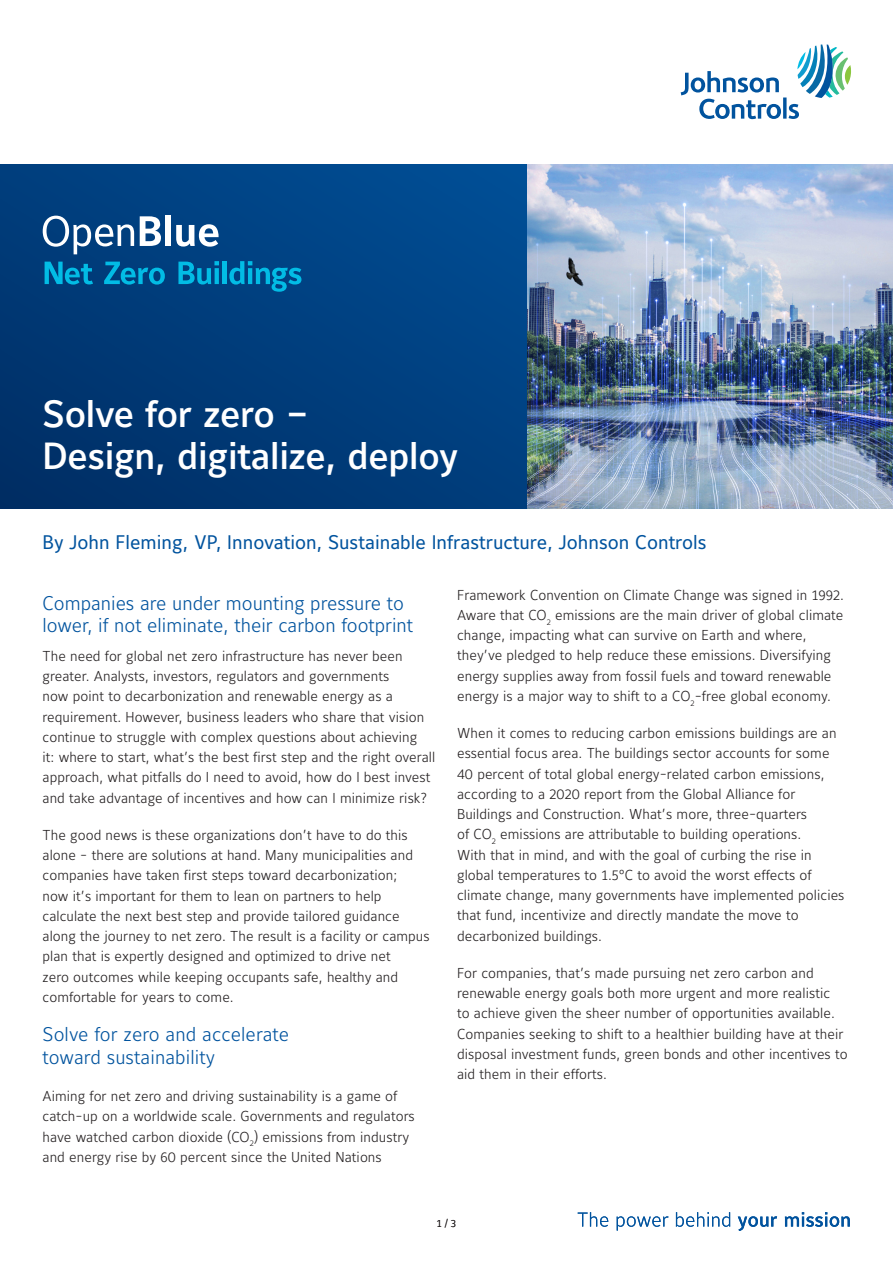
<style>
.page{position:relative;width:893px;height:1263px;background:#fff}
.page>*{position:absolute;margin:0;border:0;box-sizing:border-box;transform-origin:0 0}
.Cover_title__-_white{font:500 37.5px/42px "Maurea Jci Lf ML";letter-spacing:-.005em;color:#fff}
._01_Subtitle_level{font:300 19.5px/22.5px "Maurea Jci Lf ML";color:#01539e}
.Cover_subtitle_-_whi{font:19.5px "Maurea Jci Lf ML";color:#01539e}
._01_Body_text_-_Blac{font:300 19.5px/22.5px "Maurea Jci Lf ML";letter-spacing:.005em;color:#01539e}
._01_Body_text_-_Blac-2{font:300 14.25px/20.2px "Maurea Jci Lf ML";letter-spacing:.005em;color:#231f20}
.t1{font:300 10.5px "Maurea Jci Lf ML";color:#231f20}
</style>
<div class="page">
<img style="left:526px;top:164px;width:367px;height:344px">
<svg style="left:681px;top:44px;width:170px;height:75px"></svg>
<div style="left:0;top:164px;width:526px;height:344px;background:linear-gradient(to right,#00346f,#00478a)"></div>
<svg style="left:578px;top:1212px;width:272px;height:19px"></svg>
<svg style="left:43px;top:216px;width:91px;height:38px"></svg>
<svg style="left:140px;top:216px;width:21px;height:30px"></svg>
<div style="left:165px;top:216px;width:6px;height:30px;background:#fff"></div>
<svg style="left:176px;top:224px;width:43px;height:23px"></svg>
<svg style="left:45px;top:262px;width:48px;height:23px"></svg>
<svg style="left:104px;top:262px;width:61px;height:23px"></svg>
<svg style="left:178px;top:261px;width:41px;height:23px"></svg>
<div style="left:222px;top:261px;width:5px;height:23px;background:#02bce5"></div>
<svg style="left:229px;top:261px;width:72px;height:31px;background:#006da5"></svg>
<p class="Cover_title__-_white" style="left:43px;top:393px;width:417px">Solve for zero –<br>Design, digitalize, deploy</p>
<p class="Cover_subtitle_-_whi" style="left:43px;top:530px;width:665px">By John Fleming, VP, Innovation, Sustainable Infrastructure, Johnson Controls</p>
<p class="_01_Subtitle_level" style="left:43px;top:591px;width:372px">Companies are under mounting pressure to lower, if not eliminate, their carbon footprint</p>
<p class="_01_Body_text_-_Blac-2" style="left:43px;top:645px;width:394px">The need for global net zero infrastructure has never been greater. Analysts, investors, regulators and governments<br>now point to decarbonization and renewable energy as a requirement. However, business leaders who share that vision continue to struggle with complex questions about achieving<br>it: where to start, what’s the best first step and the right overall approach, what pitfalls do I need to avoid, how do I best invest and take advantage of incentives and how can I minimize risk?</p>
<p class="_01_Body_text_-_Blac-2" style="left:43px;top:824px;width:389px">The good news is these organizations don’t have to do this alone - there are solutions at hand. Many municipalities and companies have taken first steps toward decarbonization;<br>now it’s important for them to lean on partners to help calculate the next best step and provide tailored guidance along the journey to net zero. The result is a facility or campus plan that is expertly designed and optimized to drive net<br>zero outcomes while keeping occupants safe, healthy and comfortable for years to come.</p>
<p class="_01_Body_text_-_Blac" style="left:43px;top:1023px;width:248px">Solve for zero and accelerate toward sustainability</p>
<p class="_01_Body_text_-_Blac-2" style="left:43px;top:1086px;width:374px">Aiming for net zero and driving sustainability is a game of catch-up on a worldwide scale. Governments and regulators have watched carbon dioxide (CO<sub>2</sub>) emissions from industry and energy rise by 60 percent since the United Nations</p>
<p class="_01_Body_text_-_Blac-2" style="left:457px;top:584px;width:388px">Framework Convention on Climate Change was signed in 1992.<br>Aware that CO<sub>2</sub> emissions are the main driver of global climate change, impacting what can survive on Earth and where, they’ve pledged to help reduce these emissions. Diversifying energy supplies away from fossil fuels and toward renewable energy is a major way to shift to a CO<sub>2</sub>-free global economy.</p>
<p class="_01_Body_text_-_Blac-2" style="left:457px;top:723px;width:389px">When it comes to reducing carbon emissions buildings are an essential focus area. The buildings sector accounts for some 40 percent of total global energy-related carbon emissions, according to a 2020 report from the Global Alliance for Buildings and Construction. What’s more, three-quarters<br>of CO<sub>2</sub> emissions are attributable to building operations.<br>With that in mind, and with the goal of curbing the rise in global temperatures to 1.5°C to avoid the worst effects of climate change, many governments have implemented policies that fund, incentivize and directly mandate the move to decarbonized buildings.</p>
<p class="_01_Body_text_-_Blac-2" style="left:457px;top:962px;width:392px">For companies, that’s made pursuing net zero carbon and renewable energy goals both more urgent and more realistic<br>to achieve given the sheer number of opportunities available.<br>Companies seeking to shift to a healthier building have at their disposal investment funds, green bonds and other incentives to aid them in their efforts.</p>
<p class="t1" style="left:437px;top:1216px;width:21px">1 / 3</p>
</div>
